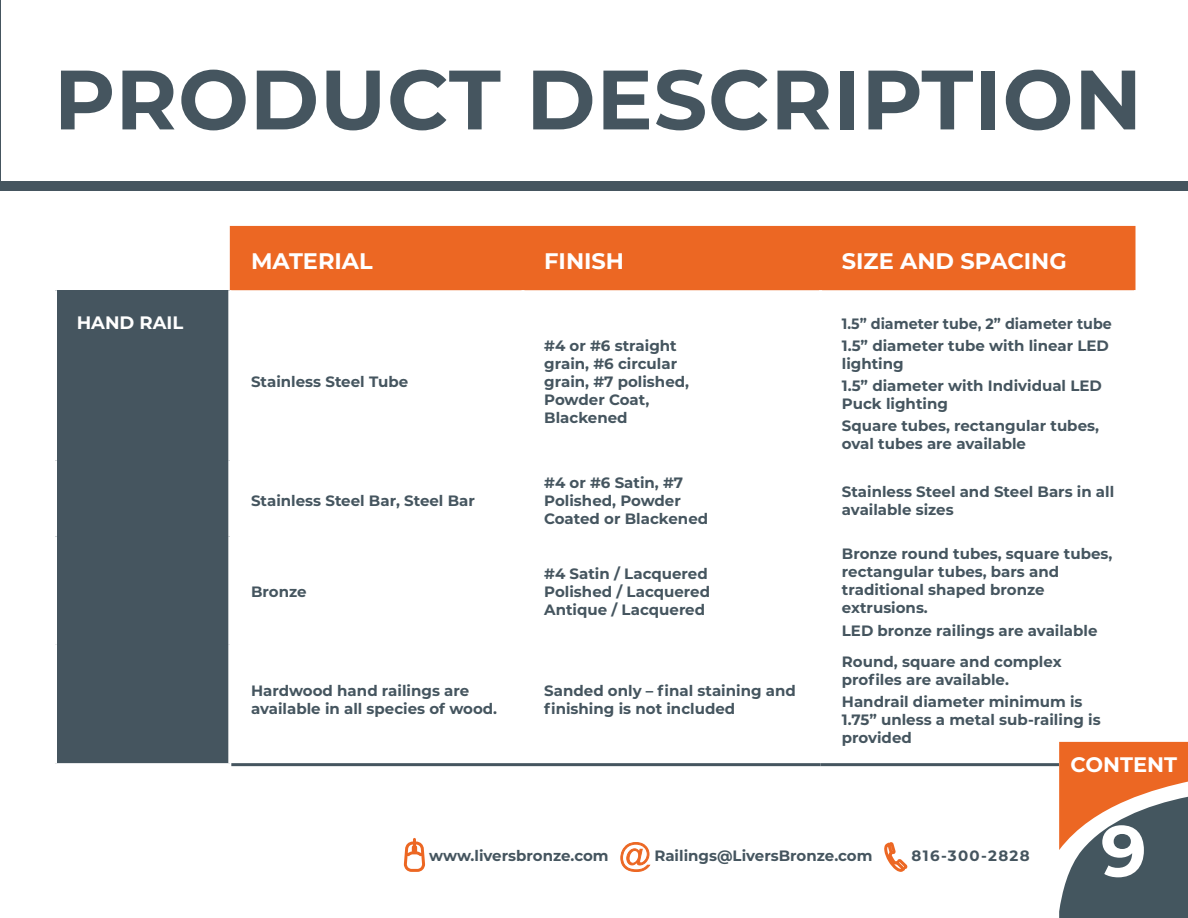
<style>
.page{position:relative;width:1188px;height:918px;background:#fff}
.page>*{position:absolute;margin:0;border:0;box-sizing:border-box;transform-origin:0 0}
.t1{font:700 84px "Montserrat";letter-spacing:.01em;color:#45555f}
.t2{font:700 72px "Montserrat";color:#fff}
.t3{font:700 22.5px "Montserrat";color:#fff}
.t4{font:700 21px "Montserrat";color:#fff}
.t5{font:700 18px "Montserrat";color:#fff}
.t6{font:700 15px/18px "Montserrat";color:#45555f}
.t7{font:700 15px/22.2px "Montserrat";color:#45555f;scale:.95 1}
.t8{font:700 15px "Montserrat";letter-spacing:.09em;color:#45555f}
</style>
<div class="page">
<hr style="left:0;top:0;width:1px;height:191px;background:#45555f">
<div style="left:230px;top:226px;width:906px;height:64px;background:#ec6723"></div>
<div style="left:56px;top:290px;width:174px;height:475px;background:#45555f"></div>
<hr style="left:54px;top:290px;width:3px;height:170px;background:#fff">
<hr style="left:228px;top:290px;width:3px;height:170px;background:#fff">
<hr style="left:54px;top:460px;width:3px;height:76px;background:#fff">
<hr style="left:228px;top:460px;width:3px;height:76px;background:#fff">
<hr style="left:54px;top:536px;width:3px;height:108px;background:#fff">
<hr style="left:228px;top:536px;width:3px;height:108px;background:#fff">
<hr style="left:54px;top:644px;width:3px;height:119px;background:#fff">
<hr style="left:228px;top:644px;width:3px;height:119px;background:#fff">
<hr style="left:54px;top:763px;width:177px;height:3px;background:#fff">
<hr style="left:231px;top:763px;width:292px;height:3px;background:#45555f">
<hr style="left:523px;top:763px;width:298px;height:3px;background:#45555f">
<hr style="left:821px;top:763px;width:316px;height:3px;background:#45555f">
<div style="left:0;top:181px;width:1188px;height:10px;background:#45555f"></div>
<svg style="left:403px;top:838px;width:23px;height:34px"></svg>
<div style="left:412px;top:845px;width:5px;height:8px;border:3px solid #ec6723"></div>
<svg style="left:620px;top:842px;width:31px;height:30px"></svg>
<svg style="left:884px;top:842px;width:24px;height:30px"></svg>
<svg style="left:1059px;top:742px;width:129px;height:176px;background:#966f5b"></svg>
<h1 class="t1" style="left:54px;top:39px;width:1090px">PRODUCT DESCRIPTION</h1>
<p class="t5" style="left:77px;top:310px;width:108px">HAND RAIL</p>
<h3 class="t3" style="left:251px;top:245px;width:123px">MATERIAL</h3>
<h3 class="t3" style="left:544px;top:245px;width:81px">FINISH</h3>
<h3 class="t3" style="left:842px;top:245px;width:226px">SIZE AND SPACING</h3>
<p class="t6" style="left:251px;top:372px;width:159px">Stainless Steel Tube</p>
<p class="t6" style="left:251px;top:490px;width:225px">Stainless Steel Bar, Steel Bar</p>
<p class="t6" style="left:251px;top:582px;width:57px">Bronze</p>
<p class="t6" style="left:544px;top:336px;width:146px">#4 or #6 straight grain, #6 circular grain, #7 polished,<br>Powder Coat,<br>Blackened</p>
<p class="t7" style="left:842px;top:311px;width:286px">1.5” diameter tube, 2” diameter tube<br>1.5” diameter tube with linear LED</p>
<p class="t6" style="left:842px;top:352px;width:262px;line-height:22.2px">lighting<br>1.5” diameter with Individual LED</p>
<p class="t6" style="left:842px;top:392px;width:259px;line-height:22.2px">Puck lighting<br>Square tubes, rectangular tubes,</p>
<p class="t6" style="left:842px;top:434px;width:186px">oval tubes are available</p>
<p class="t6" style="left:544px;top:472px;width:166px">#4 or #6 Satin, #7<br>Polished, Powder<br>Coated or Blackened</p>
<p class="t6" style="left:842px;top:481px;width:274px">Stainless Steel and Steel Bars in all available sizes</p>
<p class="t6" style="left:544px;top:564px;width:167px">#4 Satin / Lacquered<br>Polished / Lacquered<br>Antique / Lacquered</p>
<p class="t6" style="left:842px;top:544px;width:272px">Bronze round tubes, square tubes, rectangular tubes, bars and traditional shaped bronze extrusions.</p>
<p class="t6" style="left:842px;top:621px;width:257px">LED bronze railings are available</p>
<p class="t6" style="left:251px;top:681px;width:247px">Hardwood hand railings are available in all species of wood.</p>
<p class="t6" style="left:544px;top:681px;width:253px">Sanded only – final staining and finishing is not included</p>
<p class="t6" style="left:842px;top:652px;width:221px">Round, square and complex profiles are available.</p>
<p class="t6" style="left:842px;top:692px;width:260px">Handrail diameter minimum is<br>1.75” unless a metal sub-railing is provided</p>
<h3 class="t4" style="left:1070px;top:750px;width:108px">CONTENT</h3>
<p class="t6" style="left:429px;top:846px;width:181px">www.liversbronze.com</p>
<p class="t6" style="left:654px;top:846px;width:220px">Railings@LiversBronze.com</p>
<p class="t8" style="left:912px;top:845px;width:120px">816-300-2828</p>
<h2 class="t2" style="left:1101px;top:799px;width:47px">9</h2>
</div>
